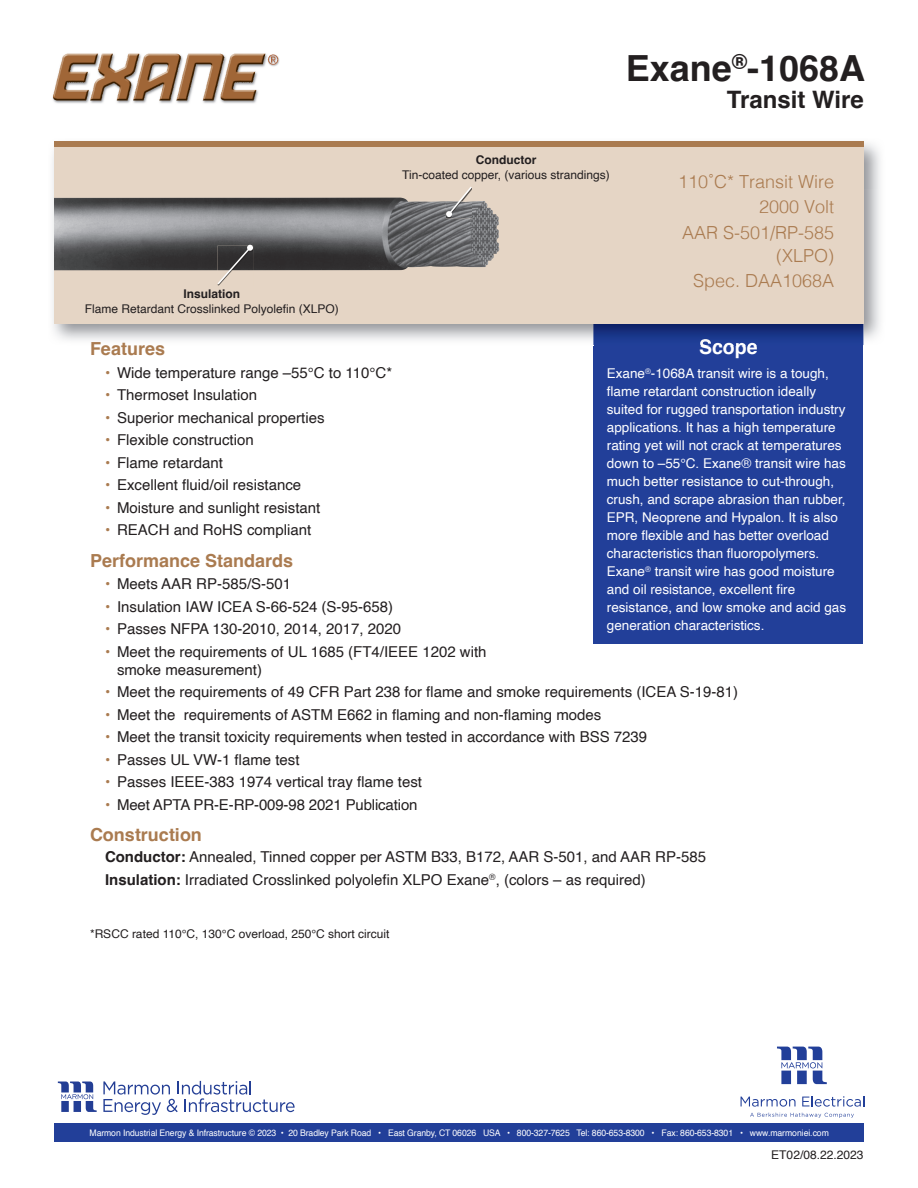
<style>
.page{position:relative;width:918px;height:1188px;background:#fff}
.page>*{position:absolute;margin:0;border:0;box-sizing:border-box;transform-origin:0 0}
.t1{font:700 36px "Helvetica";color:#231f20}
.t2{font:700 24px "Helvetica";color:#231f20}
.t3{font:700 19.5px "Helvetica";color:#fff}
.t4{font:300 18px/25.8px "Helvetica";color:#aa7b50;text-align:right}
.t5{font:700 18px "Helvetica";color:#aa7b50}
.t6{font:15px/18px "Helvetica";color:#231f20}
.t7{font:13.5px/18px "Helvetica";color:#fff}
.t8{font:12px "Helvetica";color:#231f20}
.t9{font:700 12px "Helvetica";color:#231f20}
.t10{font:9px "Helvetica";letter-spacing:-.01em;color:#fff;scale:.96 1}
.s1{color:#aa7b50}
.s2{font-weight:700}
</style>
<div class="page">
<div style="left:54px;top:1124px;width:810px;height:18px;background:#223f99"></div>
<svg style="left:58px;top:1082px;width:39px;height:30px"></svg>
<svg style="left:103px;top:1081px;width:192px;height:34px"></svg>
<div style="left:593px;top:321px;width:270px;height:323px;background:#223f99"></div>
<img style="left:863px;top:189px;width:20px;height:156px">
<img style="left:100px;top:324px;width:763px;height:21px">
<img style="left:700px;top:339px;width:57px;height:6px">
<div style="left:54px;top:144px;width:810px;height:180px;background:#e5d5c5"></div>
<div style="left:54px;top:141px;width:810px;height:6px;background:#aa7b50"></div>
<img style="left:52px;top:53px;width:228px;height:51px">
<img style="left:54px;top:198px;width:445px;height:72px">
<svg style="left:777px;top:1047px;width:50px;height:37px"></svg>
<svg style="left:750px;top:1113px;width:104px;height:5px"></svg>
<svg style="left:741px;top:1097px;width:55px;height:10px"></svg>
<svg style="left:802px;top:1096px;width:62px;height:11px"></svg>
<img style="left:446px;top:217px;width:26px;height:1px">
<svg style="left:446px;top:187px;width:27px;height:30px"></svg>
<svg style="left:216px;top:245px;width:37px;height:41px"></svg>
<p class="t9" style="left:183px;top:286px;width:58px">Insulation</p>
<p class="t8" style="left:85px;top:299px;width:256px">Flame Retardant Crosslinked Polyolefin (XLPO)</p>
<p class="t9" style="left:476px;top:153px;width:62px">Conductor</p>
<p class="t8" style="left:402px;top:166px;width:209px">Tin-coated copper, (various strandings)</p>
<h1 class="t1" style="left:626px;top:46px;width:241px">Exane<sup>®</sup>-1068A</h1>
<h2 class="t2" style="left:727px;top:85px;width:139px">Transit Wire</h2>
<p class="t4" style="left:678px;top:167px;width:158px">110˚C* Transit Wire<br>2000 Volt<br>AAR S-501/RP-585</p>
<p class="t4" style="left:693px;top:241px;width:143px">(XLPO)<br>Spec. DAA1068A</p>
<h3 class="t3" style="left:699px;top:335px;width:60px">Scope</h3>
<p class="t7" style="left:607px;top:365px;width:241px">Exane<sup>®</sup>-1068A transit wire is a tough, flame retardant construction ideally suited for rugged transportation industry applications. It has a high temperature rating yet will not crack at temperatures down to –55°C. Exane® transit wire has much better resistance to cut-through, crush, and scrape abrasion than rubber, EPR, Neoprene and Hypalon. It is also more flexible and has better overload characteristics than fluoropolymers.<br>Exane<sup>®</sup> transit wire has good moisture and oil resistance, excellent fire resistance, and low smoke and acid gas generation characteristics.</p>
<p class="t5" style="left:90px;top:338px;width:77px">Features</p>
<p class="t6" style="left:105px;top:364px;width:289px"><span class="s1">•</span> Wide temperature range –55°C to 110°C*</p>
<p class="t6" style="left:105px;top:386px;width:154px"><span class="s1">•</span> Thermoset Insulation</p>
<p class="t6" style="left:105px;top:409px;width:221px"><span class="s1">•</span> Superior mechanical properties</p>
<p class="t6" style="left:105px;top:431px;width:150px"><span class="s1">•</span> Flexible construction</p>
<p class="t6" style="left:105px;top:454px;width:119px"><span class="s1">•</span> Flame retardant</p>
<p class="t6" style="left:105px;top:476px;width:198px"><span class="s1">•</span> Excellent fluid/oil resistance</p>
<p class="t6" style="left:105px;top:499px;width:217px"><span class="s1">•</span> Moisture and sunlight resistant</p>
<p class="t6" style="left:105px;top:521px;width:208px"><span class="s1">•</span> REACH and RoHS compliant</p>
<p class="t5" style="left:90px;top:549px;width:205px">Performance Standards</p>
<p class="t6" style="left:105px;top:575px;width:188px"><span class="s1">•</span> Meets AAR RP-585/S-501</p>
<p class="t6" style="left:105px;top:598px;width:290px"><span class="s1">•</span> Insulation IAW ICEA S-66-524 (S-95-658)</p>
<p class="t6" style="left:105px;top:620px;width:298px"><span class="s1">•</span> Passes NFPA 130-2010, 2014, 2017, 2020</p>
<p class="t6" style="left:117px;top:643px;width:371px;text-indent:-12px"><span class="s1">•</span> Meet the requirements of UL 1685 (FT4/IEEE 1202 with smoke measurement)</p>
<p class="t6" style="left:105px;top:683px;width:635px"><span class="s1">•</span> Meet the requirements of 49 CFR Part 238 for flame and smoke requirements (ICEA S-19-81)</p>
<p class="t6" style="left:105px;top:706px;width:498px"><span class="s1">•</span> Meet the requirements of ASTM E662 in flaming and non-flaming modes</p>
<p class="t6" style="left:105px;top:728px;width:544px"><span class="s1">•</span> Meet the transit toxicity requirements when tested in accordance with BSS 7239</p>
<p class="t6" style="left:105px;top:751px;width:196px"><span class="s1">•</span> Passes UL VW-1 flame test</p>
<p class="t6" style="left:105px;top:773px;width:319px"><span class="s1">•</span> Passes IEEE-383 1974 vertical tray flame test</p>
<p class="t6" style="left:105px;top:796px;width:314px"><span class="s1">•</span> Meet APTA PR-E-RP-009-98 2021 Publication</p>
<p class="t5" style="left:90px;top:824px;width:113px">Construction</p>
<p class="t6" style="left:105px;top:846px;width:603px;line-height:22.5px"><span class="s2">Conductor:</span> Annealed, Tinned copper per ASTM B33, B172, AAR S-501, and AAR RP-585<br><span class="s2">Insulation:</span> Irradiated Crosslinked polyolefin XLPO Exane<sup>®</sup>, (colors – as required)</p>
<p class="t8" style="left:90px;top:924px;width:301px">*RSCC rated 110°C, 130°C overload, 250°C short circuit</p>
<p class="t10" style="left:90px;top:1126px;width:772px">Marmon Industrial Energy &amp; Infrastructure © 2023 • 20 Bradley Park Road • East Granby, CT 06026 USA • 800-327-7625 Tel: 860-653-8300 • Fax: 860-653-8301 • www.marmoniei.com</p>
<p class="t8" style="left:771px;top:1145px;width:94px">ET02/08.22.2023</p>
</div>
